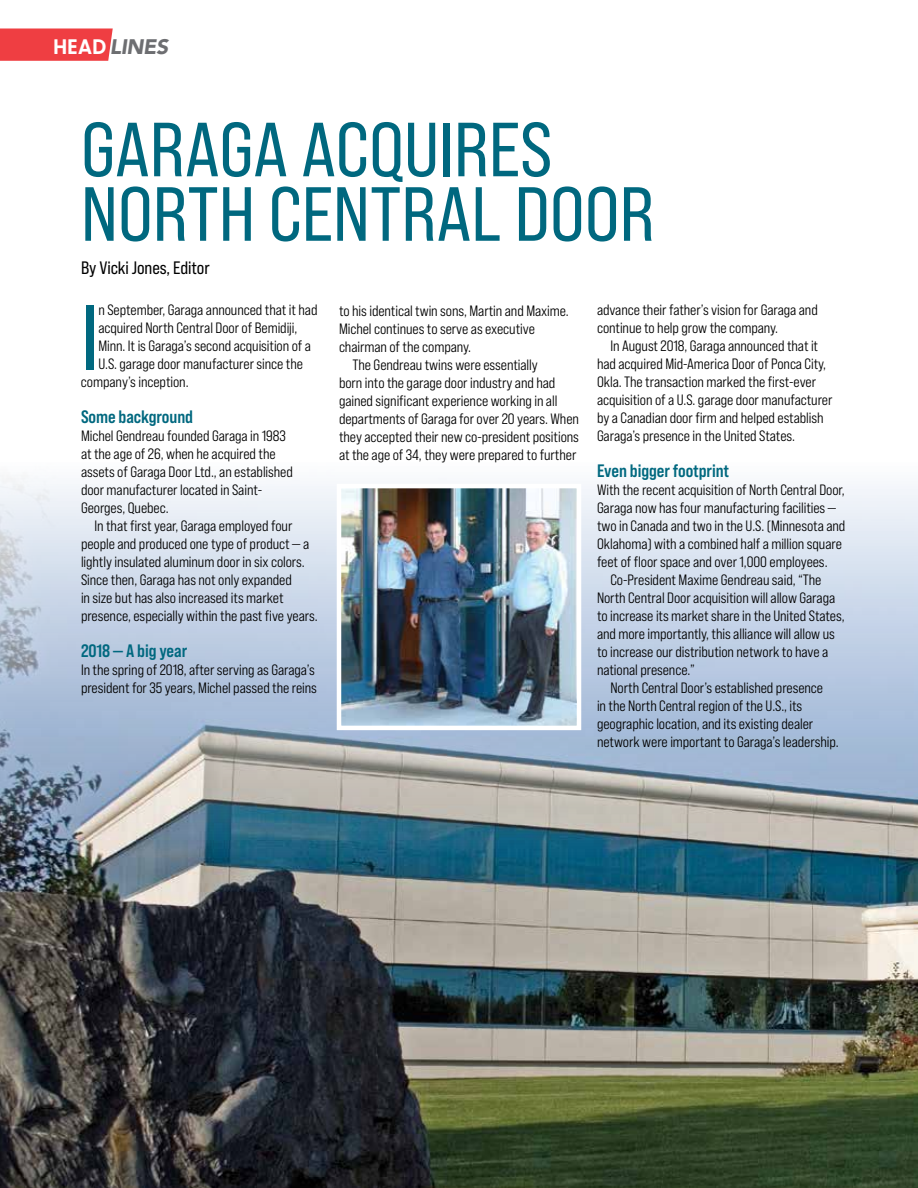
<style>
.page{position:relative;width:918px;height:1188px;background:#fff}
.page>*{position:absolute;margin:0;border:0;box-sizing:border-box;transform-origin:0 0}
.t1{font:92.1px "Bebas Neue Pro Sm E Rg";color:#00687f}
.t2{font:76.5px/64.5px "Bebas Neue Pro Sm E Rg";color:#00687f}
.t3{font:italic 900 21px "Avenir";letter-spacing:-.02em;color:#6d6e71}
.t4{font:18px "Bebas Neue Pro Sm E Bd";letter-spacing:-.005em;color:#00687f}
.t5{font:18px "Bebas Neue Pro Sm E Rg";letter-spacing:-.005em;color:#000}
.t6{font:15px/18px "Bebas Neue Pro Sm E Md";letter-spacing:-.005em;color:#000}
.s1{font-family:"Greycliff CF";font-weight:700;font-style:normal;color:#fff}
</style>
<div class="page">
<img style="left:0;top:478px;width:918px;height:710px">
<img style="left:342px;top:489px;width:234px;height:236px">
<div style="left:337px;top:484px;width:244px;height:246px;border:4px solid #fff"></div>
<svg style="left:0;top:28px;width:113px;height:33px;background:#ef464a"></svg>
<h3 class="t3" style="left:53px;top:29px;width:116px"><span class="s1">HEAD</span> LINES</h3>
<h2 class="t2" style="left:81px;top:116px;width:575px">GARAGA ACQUIRES<br>NORTH CENTRAL DOOR</h2>
<p class="t5" style="left:81px;top:257px;width:130px">By Vicki Jones, Editor</p>
<h1 class="t1" style="left:81px;top:283px;width:19px">I</h1>
<p class="t6" style="left:98px;top:301px;width:221px">n September, Garaga announced that it had</p>
<p class="t6" style="left:98px;top:319px;width:201px">acquired North Central Door of Bemidiji,</p>
<p class="t6" style="left:98px;top:337px;width:214px">Minn. It is Garaga’s second acquisition of a</p>
<p class="t6" style="left:98px;top:355px;width:206px">U.S. garage door manufacturer since the</p>
<p class="t6" style="left:81px;top:373px;width:109px">company’s inception.</p>
<p class="t4" style="left:81px;top:406px;width:114px">Some background</p>
<p class="t6" style="left:81px;top:427px;width:213px">Michel Gendreau founded Garaga in 1983 at the age of 26, when he acquired the assets of Garaga Door Ltd., an established door manufacturer located in Saint-Georges, Quebec.</p>
<p class="t6" style="left:81px;top:517px;width:238px;text-indent:14px">In that first year, Garaga employed four people and produced one type of product — a lightly insulated aluminum door in six colors.<br>Since then, Garaga has not only expanded<br>in size but has also increased its market presence, especially within the past five years.</p>
<p class="t4" style="left:81px;top:640px;width:108px">2018 — A big year</p>
<p class="t6" style="left:81px;top:661px;width:238px">In the spring of 2018, after serving as Garaga’s president for 35 years, Michel passed the reins</p>
<p class="t6" style="left:339px;top:301px;width:231px">to his identical twin sons, Martin and Maxime.</p>
<p class="t6" style="left:339px;top:319px;width:197px">Michel continues to serve as executive</p>
<p class="t6" style="left:339px;top:337px;width:134px">chairman of the company.</p>
<p class="t6" style="left:352px;top:355px;width:187px">The Gendreau twins were essentially</p>
<p class="t6" style="left:339px;top:373px;width:218px">born into the garage door industry and had</p>
<p class="t6" style="left:339px;top:391px;width:220px">gained significant experience working in all</p>
<p class="t6" style="left:339px;top:409px;width:241px">departments of Garaga for over 20 years. When</p>
<p class="t6" style="left:339px;top:427px;width:242px">they accepted their new co-president positions</p>
<p class="t6" style="left:339px;top:445px;width:239px">at the age of 34, they were prepared to further</p>
<p class="t6" style="left:597px;top:301px;width:222px">advance their father’s vision for Garaga and continue to help grow the company.</p>
<p class="t6" style="left:597px;top:337px;width:237px;text-indent:14px">In August 2018, Garaga announced that it had acquired Mid-America Door of Ponca City, Okla. The transaction marked the first-ever acquisition of a U.S. garage door manufacturer by a Canadian door firm and helped establish Garaga’s presence in the United States.</p>
<p class="t4" style="left:597px;top:460px;width:134px">Even bigger footprint</p>
<p class="t6" style="left:597px;top:481px;width:249px">With the recent acquisition of North Central Door,</p>
<p class="t6" style="left:597px;top:499px;width:241px">Garaga now has four manufacturing facilities —</p>
<p class="t6" style="left:597px;top:517px;width:250px">two in Canada and two in the U.S. (Minnesota and</p>
<p class="t6" style="left:597px;top:535px;width:246px">Oklahoma) with a combined half a million square</p>
<p class="t6" style="left:597px;top:553px;width:232px">feet of floor space and over 1,000 employees.</p>
<p class="t6" style="left:610px;top:571px;width:213px">Co-President Maxime Gendreau said, “The</p>
<p class="t6" style="left:597px;top:589px;width:240px">North Central Door acquisition will allow Garaga</p>
<p class="t6" style="left:597px;top:607px;width:249px">to increase its market share in the United States,</p>
<p class="t6" style="left:597px;top:625px;width:239px">and more importantly, this alliance will allow us</p>
<p class="t6" style="left:597px;top:643px;width:233px">to increase our distribution network to have a</p>
<p class="t6" style="left:597px;top:661px;width:100px">national presence.”</p>
<p class="t6" style="left:610px;top:679px;width:214px">North Central Door’s established presence</p>
<p class="t6" style="left:597px;top:697px;width:207px">in the North Central region of the U.S., its</p>
<p class="t6" style="left:597px;top:715px;width:218px">geographic location, and its existing dealer</p>
<p class="t6" style="left:597px;top:733px;width:243px">network were important to Garaga’s leadership.</p>
</div>
